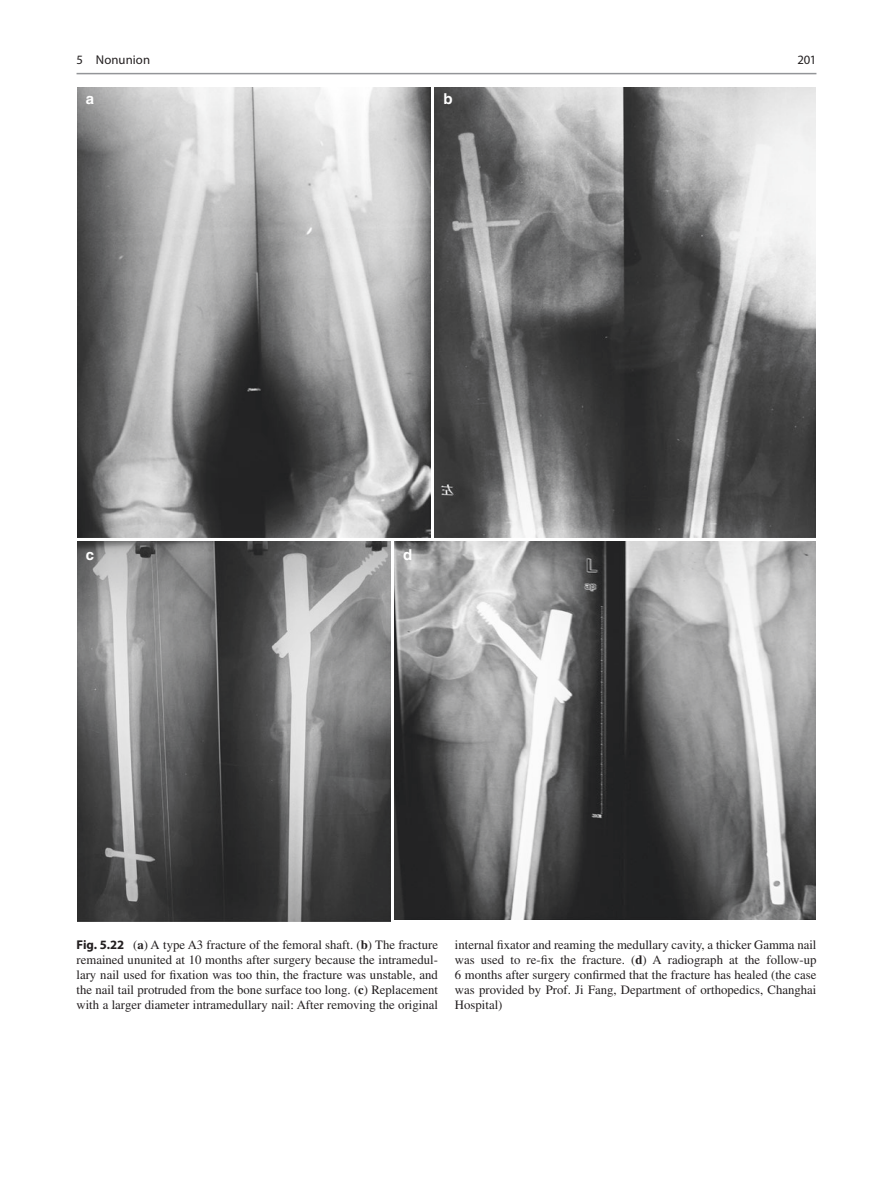
<style>
.page{position:relative;width:893px;height:1187px;background:#fff}
.page>*{position:absolute;margin:0;border:0;box-sizing:border-box;transform-origin:0 0}
.t1{font:700 15px "Helvetica";color:#fff}
.t2{font:12.75px/15px "Times LT Std";color:#231f20;text-align:justify}
.t3{font:12.75px "Myriad Pro";letter-spacing:.005em;color:#231f20}
.s1{font-family:"Myriad Pro";font-weight:700}
.s2{font-weight:700}
</style>
<div class="page">
<img style="left:78px;top:88px;width:353px;height:449px">
<img style="left:435px;top:88px;width:380px;height:449px">
<img style="left:78px;top:541px;width:312px;height:380px">
<img style="left:395px;top:541px;width:420px;height:378px">
<hr style="left:77px;top:73px;width:739px;height:1px;background:#939598">
<p class="t3" style="left:77px;top:52px;width:75px">5 Nonunion</p>
<p class="t1" style="left:86px;top:90px;width:10px">a</p>
<p class="t1" style="left:443px;top:90px;width:11px">b</p>
<p class="t1" style="left:86px;top:545px;width:10px">c</p>
<p class="t1" style="left:403px;top:545px;width:11px">d</p>
<p class="t3" style="left:797px;top:52px;width:21px">201</p>
<p class="t2" style="left:77px;top:937px;width:363px"><span class="s1">Fig. 5.22</span> (<span class="s2">a</span>) A type A3 fracture of the femoral shaft. (<span class="s2">b</span>) The fracture remained ununited at 10 months after surgery because the intramedul&shy;lary nail used for fixation was too thin, the fracture was unstable, and the nail tail protruded from the bone surface too long. (<span class="s2">c</span>) Replacement with a larger diameter intramedullary nail: After removing the original</p>
<p class="t2" style="left:455px;top:936px;width:363px">internal fixator and reaming the medullary cavity, a thicker Gamma nail was used to re-fix the fracture. (<span class="s2">d</span>) A radiograph at the follow-up 6 months after surgery confirmed that the fracture has healed (the case was provided by Prof. Ji Fang, Department of orthopedics, Changhai Hospital)</p>
</div>
